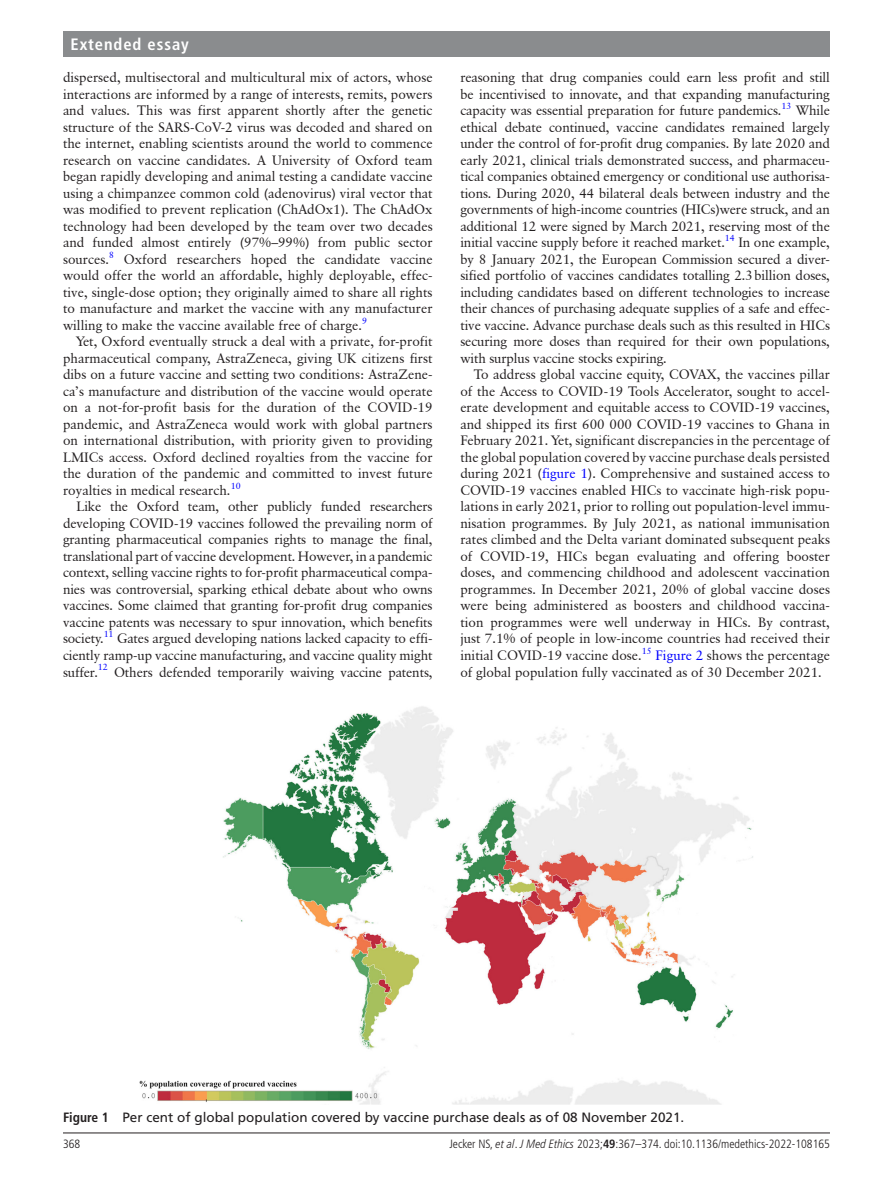
<style>
.page{position:relative;width:893px;height:1191px;background:#fff}
.page>*{position:absolute;margin:0;border:0;box-sizing:border-box;transform-origin:0 0}
.t1{font:700 condensed 16.5px "Frutiger LT Std";letter-spacing:.055em;color:#fff}
.t2{font:13.5px/16.5px "Classical Garamond BT";color:#231f20;text-align:justify}
.t3{font:13.5px "Frutiger LT Std";color:#231f20}
.t4{font:300 condensed 12px "Frutiger LT Pro";color:#231f20}
.s1{color:#00f}
.s2{font-weight:700;font-stretch:condensed}
.s3{font-style:italic}
.s4{font-weight:700}
</style>
<div class="page">
<hr style="left:63px;top:1132px;width:767px;height:1px;background:#231f20">
<div style="left:63px;top:31px;width:767px;height:25px;background:#8a8c8e"></div>
<img style="left:140px;top:706px;width:613px;height:398px">
<p class="t1" style="left:70px;top:34px;width:120px">Extended essay</p>
<p class="t2" style="left:63px;top:69px;width:371px">dispersed, multisectoral and multicultural mix of actors, whose interactions are informed by a range of interests, remits, powers and values. This was first apparent shortly after the genetic structure of the SARS-CoV-2 virus was decoded and shared on the internet, enabling scientists around the world to commence research on vaccine candidates. A University of Oxford team began rapidly developing and animal testing a candidate vaccine using a chimpanzee common cold (adenovirus) viral vector that was modified to prevent replication (ChAdOx1). The ChAdOx technology had been developed by the team over two decades and funded almost entirely (97%–99%) from public sector sources.<sup>8</sup> Oxford researchers hoped the candidate vaccine would offer the world an affordable, highly deployable, effec&shy;tive, single-dose option; they originally aimed to share all rights to manufacture and market the vaccine with any manufacturer willing to make the vaccine available free of charge.<sup>9</sup></p>
<p class="t2" style="left:63px;top:333px;width:371px;text-indent:14px">Yet, Oxford eventually struck a deal with a private, for-profit pharmaceutical company, AstraZeneca, giving UK citizens first dibs on a future vaccine and setting two conditions: AstraZene&shy;ca’s manufacture and distribution of the vaccine would operate on a not-for-profit basis for the duration of the COVID-19 pandemic, and AstraZeneca would work with global partners on international distribution, with priority given to providing LMICs access. Oxford declined royalties from the vaccine for the duration of the pandemic and committed to invest future royalties in medical research.<sup>10</sup></p>
<p class="t2" style="left:63px;top:498px;width:371px;text-indent:14px">Like the Oxford team, other publicly funded researchers developing COVID-19 vaccines followed the prevailing norm of granting pharmaceutical companies rights to manage the final, translational part of vaccine development. However, in a pandemic context, selling vaccine rights to for-profit pharmaceutical compa&shy;nies was controversial, sparking ethical debate about who owns vaccines. Some claimed that granting for-profit drug companies vaccine patents was necessary to spur innovation, which benefits society.<sup>11</sup> Gates argued developing nations lacked capacity to effi&shy;ciently ramp-up vaccine manufacturing, and vaccine quality might suffer.<sup>12</sup> Others defended temporarily waiving vaccine patents,</p>
<p class="t2" style="left:460px;top:69px;width:371px">reasoning that drug companies could earn less profit and still be incentivised to innovate, and that expanding manufacturing capacity was essential preparation for future pandemics.<sup>13</sup> While ethical debate continued, vaccine candidates remained largely under the control of for-profit drug companies. By late 2020 and early 2021, clinical trials demonstrated success, and pharmaceu&shy;tical companies obtained emergency or conditional use authorisa&shy;tions. During 2020, 44 bilateral deals between industry and the governments of high-income countries (HICs)were struck, and an additional 12 were signed by March 2021, reserving most of the initial vaccine supply before it reached market.<sup>14</sup> In one example, by 8 January 2021, the European Commission secured a diver&shy;sified portfolio of vaccines candidates totalling 2.3billion doses, including candidates based on different technologies to increase their chances of purchasing adequate supplies of a safe and effec&shy;tive vaccine. Advance purchase deals such as this resulted in HICs securing more doses than required for their own populations, with surplus vaccine stocks expiring.</p>
<p class="t2" style="left:460px;top:366px;width:371px;text-indent:14px">To address global vaccine equity, COVAX, the vaccines pillar of the Access to COVID-19 Tools Accelerator, sought to accel&shy;erate development and equitable access to COVID-19 vaccines, and shipped its first 600 000 COVID-19 vaccines to Ghana in February 2021. Yet, significant discrepancies in the percentage of the global population covered by vaccine purchase deals persisted during 2021 (<span class="s1">figure 1</span>). Comprehensive and sustained access to COVID-19 vaccines enabled HICs to vaccinate high-risk popu&shy;lations in early 2021, prior to rolling out population-level immu&shy;nisation programmes. By July 2021, as national immunisation rates climbed and the Delta variant dominated subsequent peaks of COVID-19, HICs began evaluating and offering booster doses, and commencing childhood and adolescent vaccination programmes. In December 2021, 20% of global vaccine doses were being administered as boosters and childhood vaccina&shy;tion programmes were well underway in HICs. By contrast, just 7.1% of people in low-income countries had received their initial COVID-19 vaccine dose.<sup>15</sup> <span class="s1">Figure 2</span> shows the percentage of global population fully vaccinated as of 30 December 2021.</p>
<p class="t3" style="left:63px;top:1109px;width:623px"><span class="s2">Figure 1</span> Per cent of global population covered by vaccine purchase deals as of 08 November 2021.</p>
<p class="t4" style="left:63px;top:1136px;width:19px">368</p>
<p class="t4" style="left:449px;top:1136px;width:382px">Jecker NS, <span class="s3">et al</span>. <span class="s3">J Med Ethics</span> 2023;<span class="s4">49</span>:367–374. doi:10.1136/medethics-2022-108165</p>
</div>
